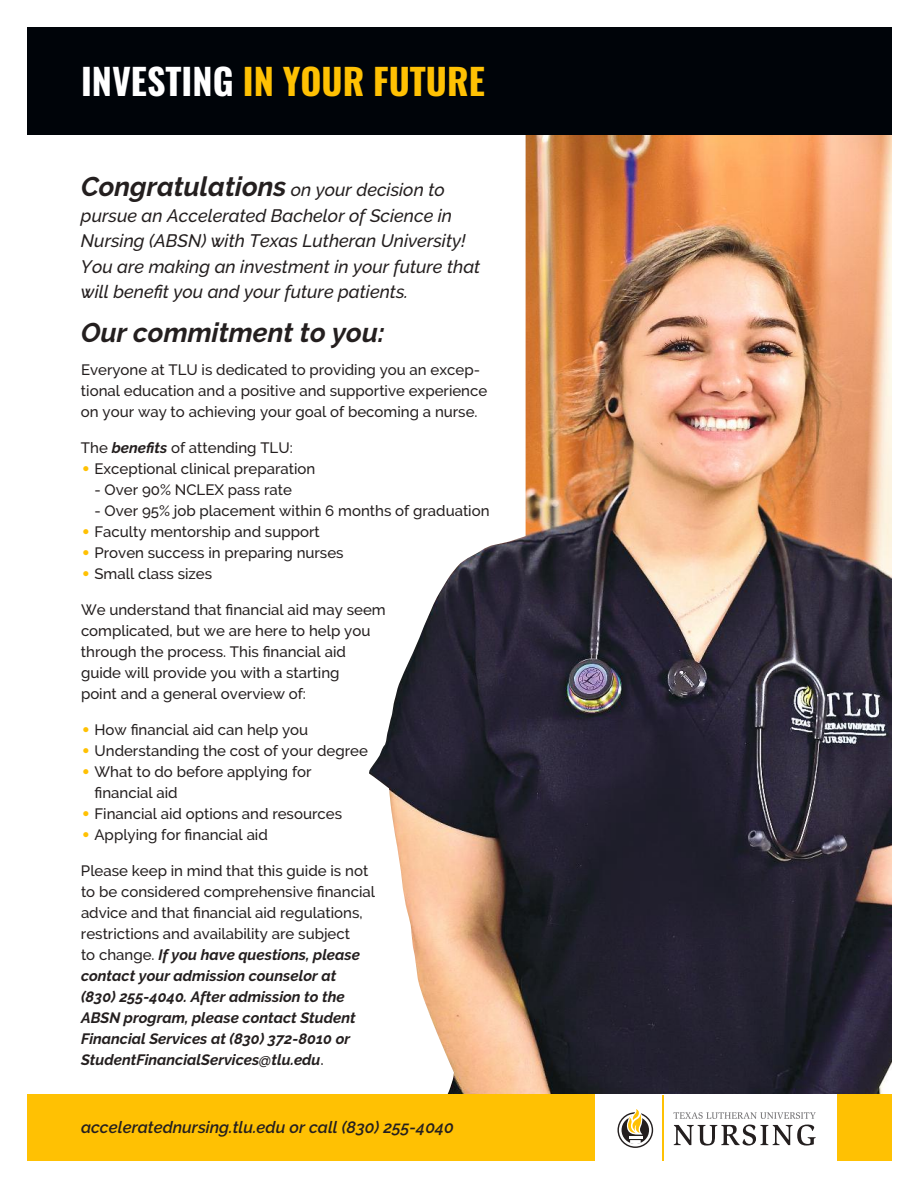
<style>
.page{position:relative;width:918px;height:1188px;background:#fff}
.page>*{position:absolute;margin:0;border:0;box-sizing:border-box;transform-origin:0 0}
.t1{font:700 36px "Oswald";color:#ffc103}
.t2{font:italic 700 27px "Raleway";color:#241f1f}
.t3{font:italic 500 18px/25.5px "Raleway";color:#241f1f}
.t4{font:italic 600 16.5px "Raleway";color:#241f1f}
.t5{font:500 15px/21px "Raleway";color:#241f1f}
.t6{font:italic 700 15px/21px "Raleway";color:#241f1f}
.s1{color:#fff}
.s2{font-weight:700;font-size:27px}
.s3{font-weight:700;font-style:italic}
.s4{font-size:27px;color:#ffc103}
.s5{font-weight:500;font-style:normal}
.s6{font-weight:500;font-style:normal;font-size:16.5px}
</style>
<div class="page">
<img style="left:369px;top:135px;width:522px;height:959px">
<div style="left:27px;top:27px;width:864px;height:108px;background:#000409"></div>
<div style="left:27px;top:1094px;width:864px;height:67px;background:#ffc103"></div>
<div style="left:596px;top:1094px;width:241px;height:94px;background:#fff"></div>
<svg style="left:617px;top:1109px;width:36px;height:39px"></svg>
<hr style="left:663px;top:1095px;width:1px;height:66px;background:#ffc103">
<svg style="left:674px;top:1112px;width:142px;height:7px"></svg>
<svg style="left:674px;top:1125px;width:142px;height:21px"></svg>
<h1 class="t1" style="left:81px;top:63px;width:405px"><span class="s1">INVESTING</span> IN YOUR FUTURE</h1>
<p class="t3" style="left:81px;top:177px;width:401px"><span class="s2">Congratulations</span> on your decision to pursue an Accelerated Bachelor of Science in Nursing (ABSN) with Texas Lutheran University!<br>You are making an investment in your future that will benefit you and your future patients.</p>
<h2 class="t2" style="left:81px;top:317px;width:305px">Our commitment to you:</h2>
<p class="t5" style="left:81px;top:359px;width:408px">Everyone at TLU is dedicated to providing you an excep&shy;tional education and a positive and supportive experience on your way to achieving your goal of becoming a nurse.</p>
<p class="t5" style="left:81px;top:437px;width:213px">The <span class="s3">benefits</span> of attending TLU:</p>
<p class="t5" style="left:81px;top:458px;width:236px"><span class="s4">•</span> Exceptional clinical preparation</p>
<p class="t5" style="left:94px;top:479px;width:199px">- Over 90% NCLEX pass rate</p>
<p class="t5" style="left:95px;top:500px;width:397px">- Over 95% job placement within 6 months of graduation</p>
<p class="t5" style="left:81px;top:521px;width:240px"><span class="s4">•</span> Faculty mentorship and support</p>
<p class="t5" style="left:81px;top:542px;width:264px"><span class="s4">•</span> Proven success in preparing nurses</p>
<p class="t5" style="left:81px;top:563px;width:133px"><span class="s4">•</span> Small class sizes</p>
<p class="t5" style="left:81px;top:599px;width:306px">We understand that financial aid may seem complicated, but we are here to help you through the process. This financial aid guide will provide you with a starting<br>point and a general overview of:</p>
<p class="t5" style="left:81px;top:719px;width:229px"><span class="s4">•</span> How financial aid can help you</p>
<p class="t5" style="left:81px;top:740px;width:288px"><span class="s4">•</span> Understanding the cost of your degree</p>
<p class="t5" style="left:94px;top:761px;width:219px;text-indent:-14px"><span class="s4">•</span> What to do before applying for financial aid</p>
<p class="t5" style="left:81px;top:803px;width:263px"><span class="s4">•</span> Financial aid options and resources</p>
<p class="t5" style="left:81px;top:824px;width:188px"><span class="s4">•</span> Applying for financial aid</p>
<p class="t6" style="left:81px;top:860px;width:296px"><span class="s5">Please keep in mind that this guide is not to be considered comprehensive financial advice and that financial aid regulations, restrictions and availability are subject<br>to change.</span> If you have questions, please contact your admission counselor at<br>(830) 255-4040. After admission to the ABSN program, please contact Student Financial Services at (830) 372-8010 or StudentFinancialServices@tlu.edu<span class="s6">.</span></p>
<p class="t4" style="left:81px;top:1118px;width:374px">acceleratednursing.tlu.edu or call (830) 255-4040</p>
</div>
